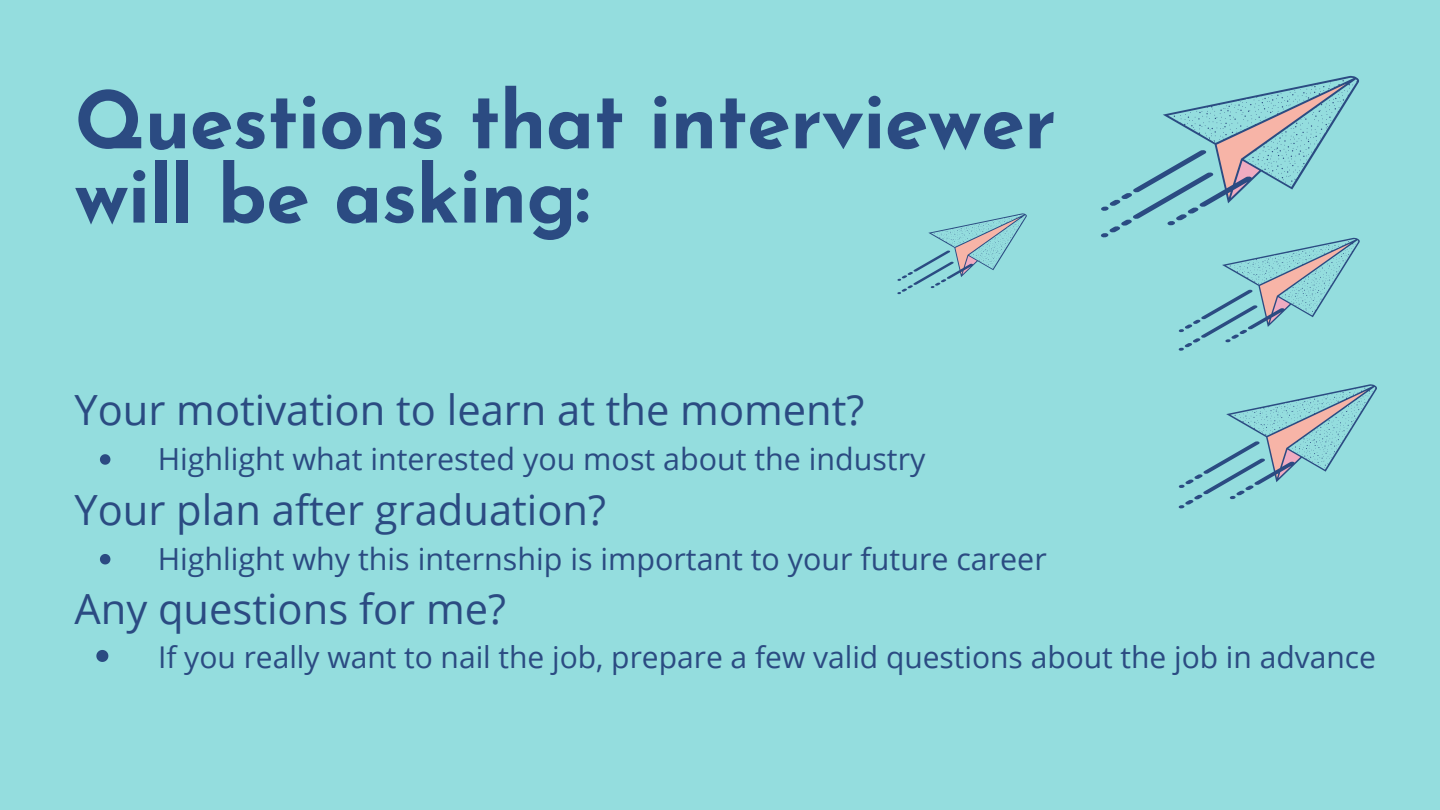
<style>
.page{position:relative;width:1440px;height:810px;background:#94ddde}
.page>*{position:absolute;margin:0;border:0;box-sizing:border-box;transform-origin:0 0}
.t1{font:700 79.3px/74.2px "Josefin Sans";letter-spacing:-.01em;color:#2b4b82}
.t2{font:41.6px "Open Sans";color:#2b4b82}
.t3{font:30.4px "Open Sans";color:#2b4b82}
.t4{font:30px "Open Sans";color:#2b4b82}
</style>
<div class="page">
<svg style="left:1178px;top:384px;width:199px;height:125px"></svg>
<svg style="left:897px;top:213px;width:130px;height:81px"></svg>
<svg style="left:1101px;top:76px;width:259px;height:275px"></svg>
<svg style="left:100px;top:454px;width:10px;height:11px"></svg>
<svg style="left:100px;top:554px;width:10px;height:10px"></svg>
<svg style="left:96px;top:650px;width:12px;height:12px"></svg>
<p class="t1" style="left:74px;top:91px;width:984px">Questions that interviewer will be asking:</p>
<p class="t2" style="left:74px;top:381px;width:791px">Your motivation to learn at the moment?</p>
<p class="t3" style="left:158px;top:438px;width:769px">Highlight what interested you most about the industry</p>
<p class="t2" style="left:74px;top:480px;width:533px">Your plan after graduation?</p>
<p class="t3" style="left:158px;top:537px;width:891px">Highlight why this internship is important to your future career</p>
<p class="t2" style="left:74px;top:580px;width:433px">Any questions for me?</p>
<p class="t4" style="left:158px;top:636px;width:1219px">If you really want to nail the job, prepare a few valid questions about the job in advance</p>
</div>
